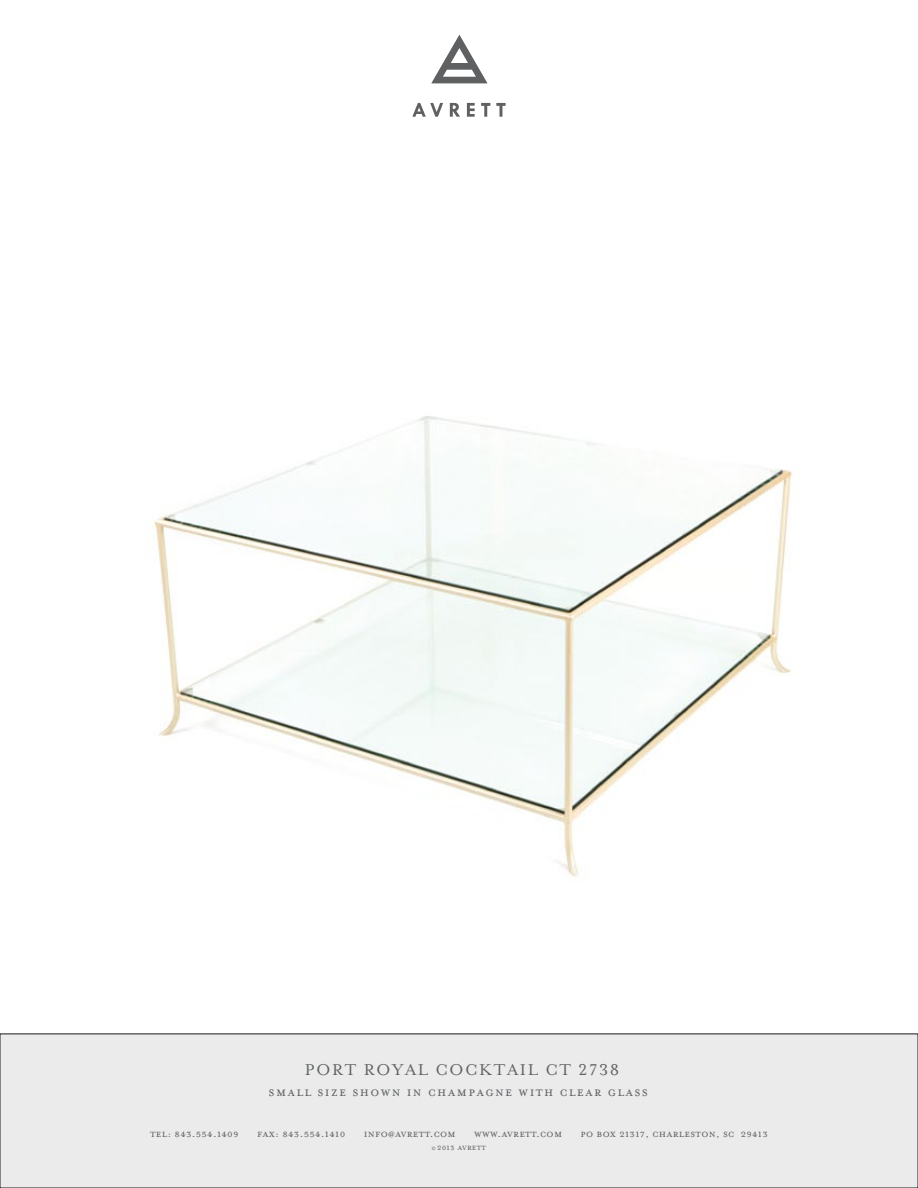
<style>
.page{position:relative;width:918px;height:1188px;background:#fff}
.page>*{position:absolute;margin:0;border:0;box-sizing:border-box;transform-origin:0 0}
.t1{font:18px "Mrs Eaves Small Caps OT";letter-spacing:.09em;color:#5f6163}
.t2{font:15px "Mrs Eaves Small Caps OT";letter-spacing:.09em;color:#5f6163}
.t3{font:12px "Mrs Eaves All Small Caps OT";letter-spacing:.02em;color:#5f6163}
.t4{font:9.75px "Mrs Eaves All Small Caps OT";letter-spacing:.02em;color:#5f6163}
.s1{font-size:7.5px}
</style>
<div class="page">
<img style="left:74px;top:83px;width:776px;height:951px">
<div style="left:0;top:1034px;width:918px;height:154px;background:#ebebec"></div>
<svg style="left:412px;top:103px;width:31px;height:14px"></svg>
<svg style="left:450px;top:103px;width:10px;height:14px"></svg>
<svg style="left:467px;top:103px;width:8px;height:14px"></svg>
<svg style="left:481px;top:103px;width:9px;height:14px"></svg>
<svg style="left:496px;top:103px;width:10px;height:14px"></svg>
<svg style="left:431px;top:35px;width:57px;height:48px"></svg>
<h1 class="t1" style="left:305px;top:1060px;width:316px">PORT ROYAL COCKTAIL CT 2738</h1>
<p class="t2" style="left:269px;top:1083px;width:381px">small size shown in champagne with clear glass</p>
<p class="t3" style="left:150px;top:1127px;width:90px">tel: 843.554.1409</p>
<p class="t3" style="left:257px;top:1127px;width:90px">fax: 843.554.1410</p>
<p class="t3" style="left:364px;top:1127px;width:93px">info@avrett.com</p>
<p class="t3" style="left:474px;top:1127px;width:89px">www.avrett.com</p>
<p class="t3" style="left:581px;top:1127px;width:189px">po box 21317, charleston, sc 29413</p>
<p class="t4" style="left:432px;top:1142px;width:56px"><span class="s1">©</span> 2013 avrett</p>
</div>
